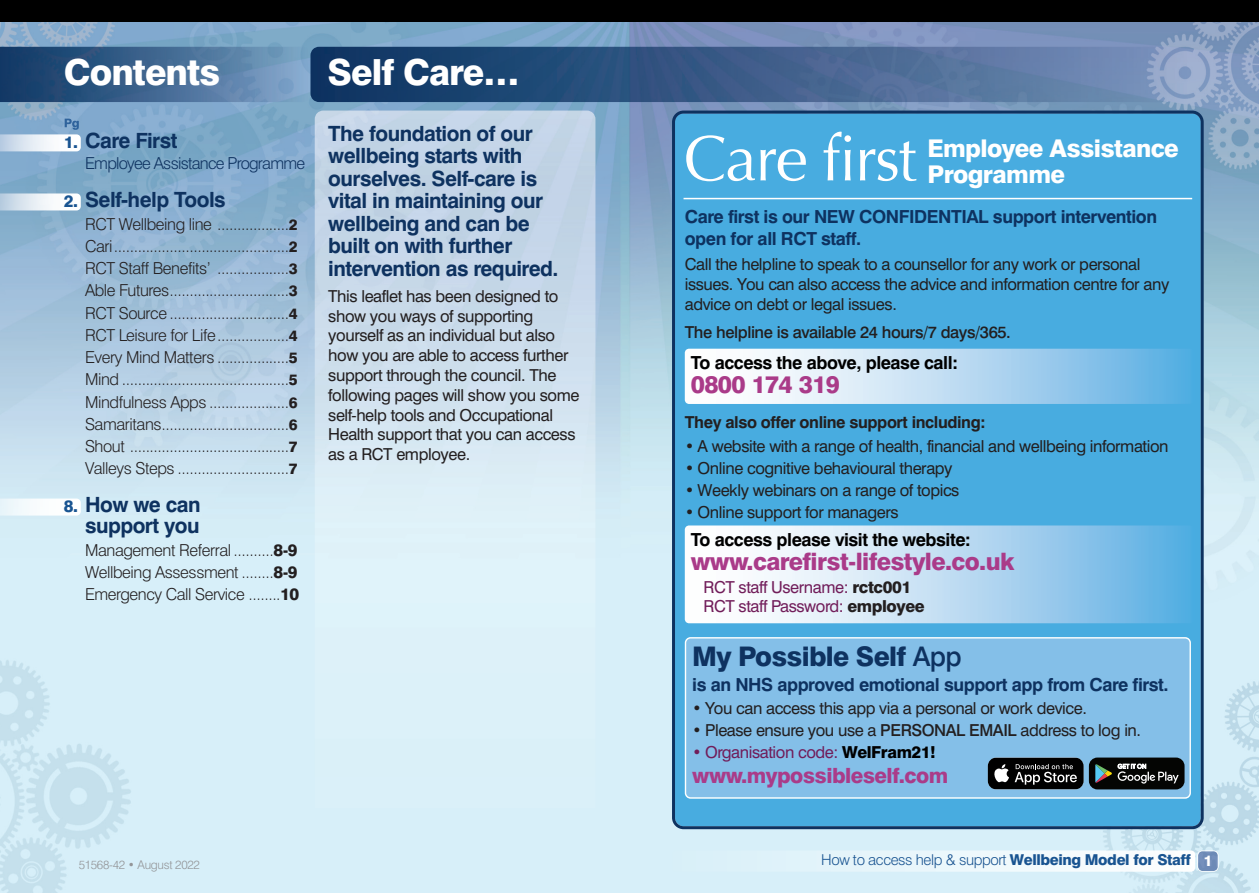
<style>
.page{position:relative;width:1259px;height:893px;background:#fff}
.page>*{position:absolute;margin:0;border:0;box-sizing:border-box;transform-origin:0 0}
.t1{font:64.5px "Optima";letter-spacing:-.025em;color:#fff}
.t2{font:800 36px "Swiss 721 BT";letter-spacing:-.025em;color:#fff}
.t3{font:800 27px "Swiss 721 BT";letter-spacing:-.025em;color:#0e3260}
.t4{font:800 24.45px/25.7px "Swiss 721 BT";letter-spacing:-.025em;color:#fff}
.t5{font:800 24px "Swiss 721 BT";letter-spacing:-.025em;color:#aa3b89}
.t6{font:700 21px/22.5px "Swiss 721 BT";letter-spacing:-.025em;color:#0e3260}
.t7{font:800 21px "Swiss 721 BT";letter-spacing:-.025em;color:#aa3b89}
.t8{font:700 18px/22.5px "Swiss 721 BT";letter-spacing:-.025em;color:#0e3260}
.t9{font:700 18px "Swiss 721 BT";letter-spacing:-.025em;color:#000}
.t10{font:16.5px/19.8px "Swiss 721 BT";letter-spacing:-.025em;color:#231f20}
.t11{font:300 16.5px/22.2px "Swiss 721 BT";letter-spacing:-.025em;color:#231f20;text-align:justify}
.t12{font:16.5px/19.8px "Swiss 721 BT";letter-spacing:-.025em;color:#711d5a}
.t13{font:500 16.5px "Swiss 721 BT";letter-spacing:-.025em;color:#231f20}
.t14{font:700 16.5px "Swiss 721 BT";letter-spacing:-.025em;color:#231f20}
.t15{font:300 16.5px "Swiss 721 BT";letter-spacing:-.045em;color:#0e3260}
.t16{font:300 15px "Swiss 721 BT";letter-spacing:-.025em;color:#195491}
.t17{font:300 12px "Swiss 721 BT";letter-spacing:-.025em;color:#939598}
.s1{font-weight:800;font-size:16.5px;color:#195491}
.s2{font-weight:800;font-size:15px}
.s3{font-weight:800}
.s4{font-weight:800;color:#231f20}
.s5{font-weight:500}
.s6{font-weight:800;color:#000}
.s7{font-weight:800;color:#fff}
</style>
<div class="page">
<img style="left:0;top:21px;width:1259px;height:872px">
<img style="left:315px;top:111px;width:280px;height:718px">
<div style="left:672px;top:111px;width:531px;height:718px;background:#48ace0"></div>
<hr style="left:683px;top:198px;width:509px;height:1px;background:#fff">
<div style="left:0;top:0;width:1259px;height:21px;background:#000"></div>
<img style="left:672px;top:850px;width:523px;height:22px">
<img style="left:1200px;top:853px;width:15px;height:16px">
<div style="left:1197px;top:850px;width:21px;height:22px;border:2px solid #fff;border-radius:5px"></div>
<img style="left:685px;top:349px;width:510px;height:55px">
<img style="left:685px;top:525px;width:510px;height:98px">
<div style="left:685px;top:637px;width:506px;height:162px;background:#84bfe8"></div>
<img style="left:302px;top:47px;width:893px;height:55px">
<img style="left:77px;top:134px;width:4px;height:17px">
<img style="left:77px;top:193px;width:4px;height:17px">
<img style="left:77px;top:499px;width:4px;height:17px">
<img style="left:65px;top:119px;width:14px;height:11px">
<svg style="left:988px;top:757px;width:95px;height:32px;background:#2f3132"></svg>
<svg style="left:1089px;top:757px;width:95px;height:32px;background:#2a2f2d"></svg>
<h2 class="t2" style="left:64px;top:59px;width:158px">Contents</h2>
<h2 class="t2" style="left:327px;top:59px;width:193px">Self Care…</h2>
<p class="t6" style="left:64px;top:132px;width:115px"><span class="s1">1.</span> Care First</p>
<p class="t15" style="left:85px;top:157px;width:222px">Employee Assistance Programme</p>
<p class="t6" style="left:64px;top:191px;width:163px"><span class="s1">2.</span> Self-help Tools</p>
<p class="t11" style="left:85px;top:214px;width:214px">RCT Wellbeing line ..................<span class="s2">2<br></span>Cari............................................<span class="s2">2<br></span>RCT Staff Benefits’ ..................<span class="s2">3<br></span>Able Futures..............................<span class="s2">3<br></span>RCT Source ..............................<span class="s2">4<br></span>RCT Leisure for Life..................<span class="s2">4<br></span>Every Mind Matters ..................<span class="s2">5<br></span>Mind ..........................................<span class="s2">5<br></span>Mindfulness Apps ....................<span class="s2">6<br></span>Samaritans................................<span class="s2">6<br></span>Shout ........................................<span class="s2">7<br></span>Valleys Steps ............................<span class="s2">7</span></p>
<p class="t6" style="left:64px;top:497px;width:138px;line-height:21px;text-align:right"><span class="s1">8.</span> How we can support you</p>
<p class="t11" style="left:85px;top:540px;width:216px">Management Referral ..........<span class="s3">8-9<br></span>Wellbeing Assessment ........<span class="s3">8-9<br></span>Emergency Call Service ........<span class="s3">10</span></p>
<p class="t6" style="left:328px;top:124px;width:232px">The foundation of our wellbeing starts with ourselves. Self-care is vital in maintaining our wellbeing and can be built on with further intervention as required.</p>
<p class="t10" style="left:328px;top:288px;width:253px">This leaflet has been designed to show you ways of supporting yourself as an individual but also how you are able to access further support through the council. The following pages will show you some self-help tools and Occupational<br>Health support that you can access as a RCT employee.</p>
<h1 class="t1" style="left:683px;top:120px;width:234px">Care first</h1>
<h3 class="t4" style="left:927px;top:138px;width:253px">Employee Assistance<br>Programme</h3>
<p class="t8" style="left:685px;top:207px;width:474px">Care first is our NEW CONFIDENTIAL support intervention open for all RCT staff.</p>
<p class="t10" style="left:685px;top:256px;width:486px">Call the helpline to speak to a counsellor for any work or personal issues. You can also access the advice and information centre for any advice on debt or legal issues.</p>
<p class="t13" style="left:685px;top:326px;width:328px">The helpline is available 24 hours/7 days/365.</p>
<p class="t9" style="left:691px;top:356px;width:268px">To access the above, please call:</p>
<h3 class="t5" style="left:691px;top:376px;width:151px">0800 174 319</h3>
<p class="t14" style="left:685px;top:416px;width:302px">They also offer online support including:</p>
<p class="t10" style="left:685px;top:438px;width:485px">• A website with a range of health, financial and wellbeing information</p>
<p class="t10" style="left:685px;top:460px;width:269px">• Online cognitive behavioural therapy</p>
<p class="t10" style="left:685px;top:482px;width:276px">• Weekly webinars on a range of topics</p>
<p class="t10" style="left:685px;top:504px;width:215px">• Online support for managers</p>
<p class="t9" style="left:691px;top:533px;width:281px">To access please visit the website:</p>
<h3 class="t5" style="left:691px;top:553px;width:325px">www.carefirst-lifestyle.co.uk</h3>
<p class="t12" style="left:703px;top:579px;width:223px">RCT staff Username: <span class="s4">rctc001<br></span>RCT staff Password: <span class="s4">employee</span></p>
<h3 class="t3" style="left:692px;top:647px;width:271px">My Possible Self <span class="s5">App</span></h3>
<p class="t8" style="left:692px;top:676px;width:478px">is an NHS approved emotional support app from Care first.</p>
<p class="t10" style="left:692px;top:700px;width:396px">• You can access this app via a personal or work device.</p>
<p class="t10" style="left:692px;top:722px;width:450px">• Please ensure you use a <span class="s5">PERSONAL EMAIL</span> address to log in.</p>
<p class="t12" style="left:692px;top:744px;width:245px">• Organisation code: <span class="s6">WelFram21!</span></p>
<p class="t7" style="left:692px;top:768px;width:257px">www.mypossibleself.com</p>
<p class="t17" style="left:79px;top:860px;width:123px">51568-42 • August 2022</p>
<p class="t16" style="left:821px;top:855px;width:393px">How to access help &amp; support <span class="s3">Wellbeing Model for Staff</span> <span class="s7">1</span></p>
</div>
